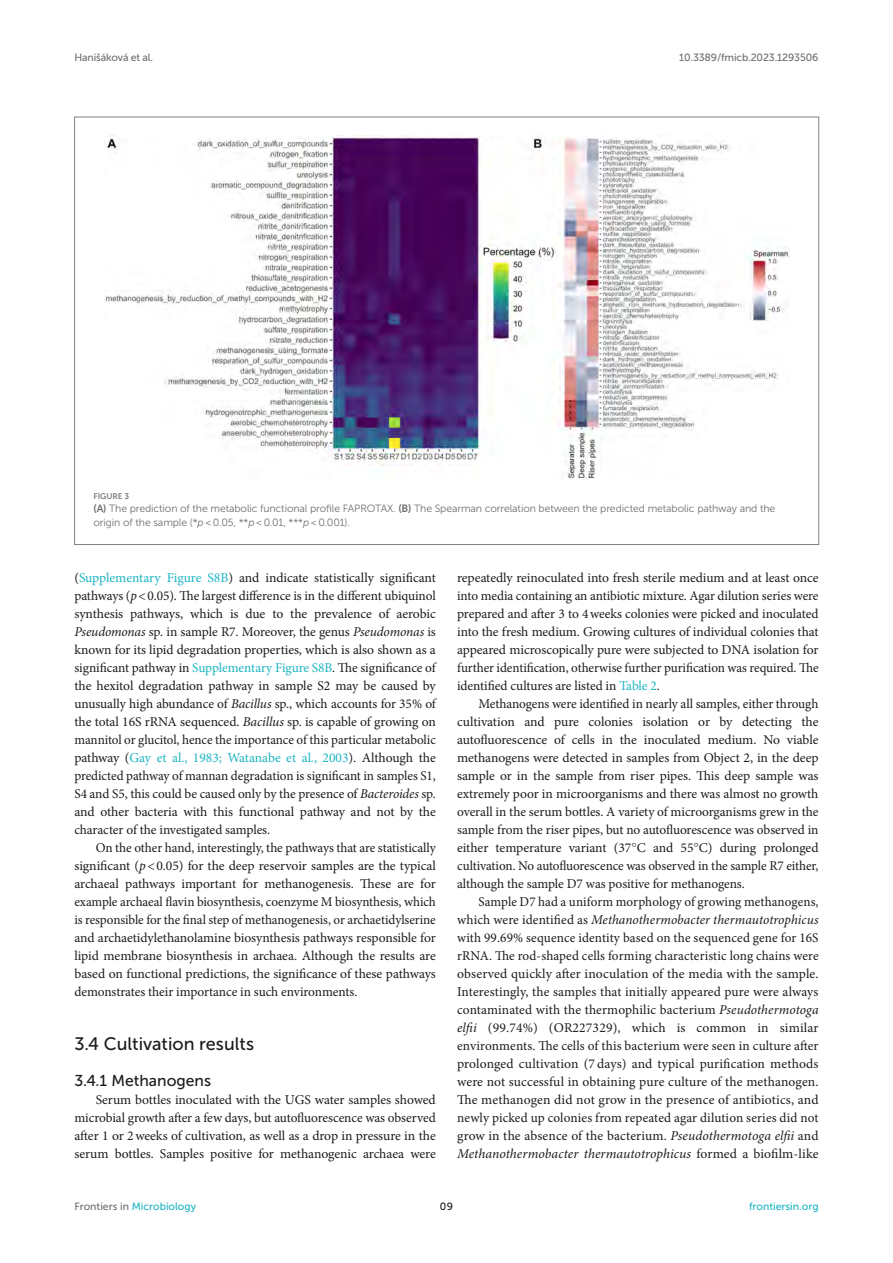
<style>
.page{position:relative;width:893px;height:1263px;background:#fff}
.page>*{position:absolute;margin:0;border:0;box-sizing:border-box;transform-origin:0 0}
.HEAD_2{font:18px "Museo Sans 500";color:#1b1c1b}
.HEAD_3_after_HEAD_2{font:15.75px "Museo Sans 500";color:#1b1c1b}
.TEXT{font:13.5px/18px "Minion Pro";letter-spacing:-.005em;color:#1b1c1b;text-align:justify}
.TEXT_FLUSH{font:13.5px/18px "Minion Pro";letter-spacing:-.005em;color:#1b1c1b;text-align:justify}
.FIG_LEG{font:10.5px/13.5px "Museo Sans 300";letter-spacing:-.01em;color:#706f70}
.t1{font:10.5px "Museo Sans 500";letter-spacing:-.015em;color:#706f70}
.t2{font:10.5px "Museo Sans 500";color:#1db5c3}
.t3{font:10.5px "Museo Sans 500";color:#1b1c1b}
.FIG_HD{font:8.25px "Museo Sans 700";letter-spacing:-.01em;color:#7e7f7f}
.s1{font-family:"Museo Sans 700"}
.s2{font-style:italic}
.s3{color:#1db5c3}
.s4{font-family:"STIX"}
.s5{color:#706f70}
</style>
<div class="page">
<img style="left:104px;top:136px;width:685px;height:344px">
<p class="t1" style="left:74px;top:51px;width:80px">Hanišáková et al.</p>
<p class="t1" style="left:679px;top:51px;width:141px">10.3389/fmicb.2023.1293506</p>
<p class="FIG_HD" style="left:94px;top:491px;width:37px">FIGURE 3</p>
<p class="FIG_LEG" style="left:94px;top:502px;width:683px"><span class="s1">(A)</span> The prediction of the metabolic functional profile FAPROTAX. <span class="s1">(B)</span> The Spearman correlation between the predicted metabolic pathway and the origin of the sample (*<span class="s2">p</span> &lt; 0.05, **<span class="s2">p</span> &lt; 0.01, ***<span class="s2">p</span> &lt; 0.001).</p>
<p class="TEXT" style="left:74px;top:569px;width:363px">(<span class="s3">Supplementary Figure S8B</span>) and indicate statistically significant pathways (<span class="s2">p</span>&lt;0.05). The largest difference is in the different ubiquinol synthesis pathways, which is due to the prevalence of aerobic <span class="s2">Pseudomonas</span> sp. in sample R7. Moreover, the genus <span class="s2">Pseudomonas</span> is known for its lipid degradation properties, which is also shown as a significant pathway in <span class="s3">Supplementary Figure S8B</span>. The significance of the hexitol degradation pathway in sample S2 may be caused by unusually high abundance of <span class="s2">Bacillus</span> sp., which accounts for 35% of the total 16S rRNA sequenced. <span class="s2">Bacillus</span> sp. is capable of growing on mannitol or glucitol, hence the importance of this particular metabolic pathway (<span class="s3">Gay et al., 1983; Watanabe et al., 2003</span>). Although the predicted pathway of mannan degradation is significant in samples S1, S4 and S5, this could be caused only by the presence of <span class="s2">Bacteroides</span> sp. and other bacteria with this functional pathway and not by the character of the investigated samples.</p>
<p class="TEXT" style="left:74px;top:839px;width:363px;text-indent:21px">On the other hand, interestingly, the pathways that are statistically significant (<span class="s2">p</span>&lt;0.05) for the deep reservoir samples are the typical archaeal pathways important for methanogenesis. These are for example archaeal flavin biosynthesis, coenzyme M biosynthesis, which is responsible for the final step of methanogenesis, or archaetidylserine and archaetidylethanolamine biosynthesis pathways responsible for lipid membrane biosynthesis in archaea. Although the results are based on functional predictions, the significance of these pathways demonstrates their importance in such environments.</p>
<p class="HEAD_2" style="left:74px;top:1034px;width:181px">3.4 Cultivation results</p>
<p class="HEAD_3_after_HEAD_2" style="left:74px;top:1072px;width:138px">3.4.1 Methanogens</p>
<p class="TEXT_FLUSH" style="left:74px;top:1091px;width:363px;text-indent:21px">Serum bottles inoculated with the UGS water samples showed microbial growth after a few days, but autofluorescence was observed after 1 or 2weeks of cultivation, as well as a drop in pressure in the serum bottles. Samples positive for methanogenic archaea were</p>
<p class="TEXT_FLUSH" style="left:457px;top:569px;width:363px">repeatedly reinoculated into fresh sterile medium and at least once into media containing an antibiotic mixture. Agar dilution series were prepared and after 3 to 4weeks colonies were picked and inoculated into the fresh medium. Growing cultures of individual colonies that appeared microscopically pure were subjected to DNA isolation for further identification, otherwise further purification was required. The identified cultures are listed in <span class="s3">Table 2</span>.</p>
<p class="TEXT" style="left:457px;top:695px;width:363px;text-indent:21px">Methanogens were identified in nearly all samples, either through cultivation and pure colonies isolation or by detecting the autofluorescence of cells in the inoculated medium. No viable methanogens were detected in samples from Object 2, in the deep sample or in the sample from riser pipes. This deep sample was extremely poor in microorganisms and there was almost no growth overall in the serum bottles. A variety of microorganisms grew in the sample from the riser pipes, but no autofluorescence was observed in either temperature variant (37<span class="s4">°</span>C and 55<span class="s4">°</span>C) during prolonged cultivation. No autofluorescence was observed in the sample R7 either, although the sample D7 was positive for methanogens.</p>
<p class="TEXT" style="left:457px;top:893px;width:363px;text-indent:21px">Sample D7 had a uniform morphology of growing methanogens, which were identified as <span class="s2">Methanothermobacter thermautotrophicus </span>with 99.69% sequence identity based on the sequenced gene for 16S rRNA. The rod-shaped cells forming characteristic long chains were observed quickly after inoculation of the media with the sample.<br>Interestingly, the samples that initially appeared pure were always contaminated with the thermophilic bacterium <span class="s2">Pseudothermotoga elfii</span> (99.74%) (OR227329), which is common in similar environments. The cells of this bacterium were seen in culture after prolonged cultivation (7 days) and typical purification methods were not successful in obtaining pure culture of the methanogen.<br>The methanogen did not grow in the presence of antibiotics, and newly picked up colonies from repeated agar dilution series did not grow in the absence of the bacterium. <span class="s2">Pseudothermotoga elfii</span> and <span class="s2">Methanothermobacter thermautotrophicus</span> formed a biofilm-like</p>
<p class="t2" style="left:74px;top:1200px;width:123px"><span class="s5">Frontiers in</span> Microbiology</p>
<p class="t3" style="left:440px;top:1200px;width:15px">09</p>
<p class="t2" style="left:749px;top:1200px;width:71px">frontiersin.org</p>
</div>
